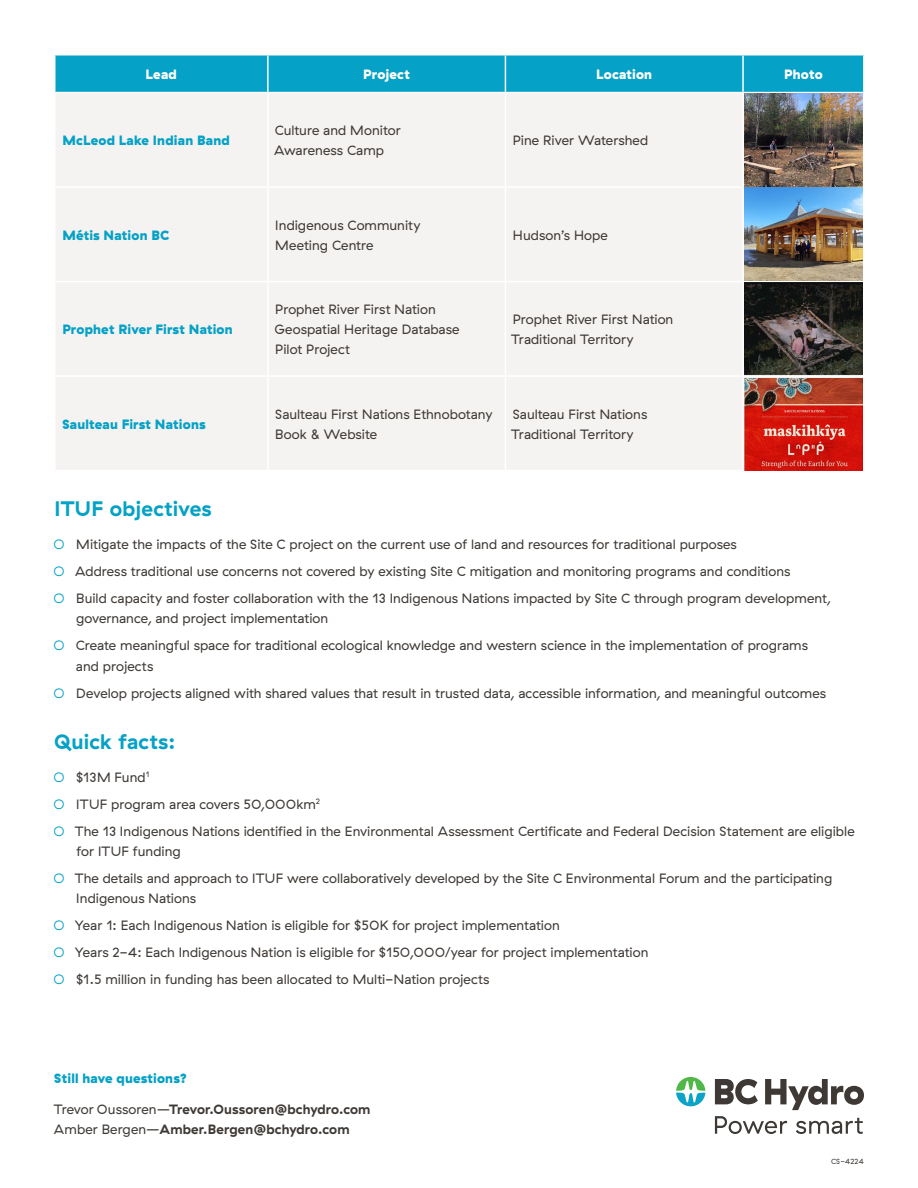
<style>
.page{position:relative;width:918px;height:1188px;background:#fff}
.page>*{position:absolute;margin:0;border:0;box-sizing:border-box;transform-origin:0 0}
.t1{font:700 21px "GT Haptik";letter-spacing:.01em;color:#05a1c6}
.t2{font:13.5px/20.2px "GT Haptik";letter-spacing:.005em;color:#3e3935}
.t3{font:900 13.5px "GT Haptik";letter-spacing:.01em;color:#05a1c6}
.t4{font:700 13.5px/20.2px "GT Haptik";letter-spacing:.01em;color:#3e3935}
.t5{font:900 13.5px "GT Haptik";letter-spacing:.01em;color:#fff}
.t6{font:7.5px "GT Haptik";letter-spacing:.02em;color:#3e3935}
.s1{color:#05a1c6}
.s2{font-weight:400}
</style>
<div class="page">
<svg style="left:676px;top:1077px;width:29px;height:29px"></svg>
<svg style="left:715px;top:1079px;width:43px;height:25px"></svg>
<svg style="left:765px;top:1079px;width:99px;height:31px"></svg>
<svg style="left:715px;top:1116px;width:72px;height:18px"></svg>
<svg style="left:796px;top:1118px;width:67px;height:16px"></svg>
<div style="left:56px;top:56px;width:807px;height:36px;background:#05a1c6"></div>
<div style="left:56px;top:94px;width:807px;height:376px;background:#f5f3f1"></div>
<hr style="left:267px;top:55px;width:2px;height:37px;background:#fff">
<hr style="left:505px;top:55px;width:1px;height:37px;background:#fff">
<hr style="left:742px;top:55px;width:2px;height:37px;background:#fff">
<hr style="left:267px;top:93px;width:2px;height:93px;background:#fff">
<hr style="left:505px;top:93px;width:1px;height:93px;background:#fff">
<hr style="left:742px;top:93px;width:2px;height:93px;background:#fff">
<hr style="left:54px;top:186px;width:214px;height:2px;background:#fff">
<hr style="left:268px;top:186px;width:237px;height:2px;background:#fff">
<hr style="left:267px;top:188px;width:2px;height:93px;background:#fff">
<hr style="left:505px;top:186px;width:238px;height:2px;background:#fff">
<hr style="left:505px;top:188px;width:1px;height:93px;background:#fff">
<hr style="left:743px;top:186px;width:122px;height:2px;background:#fff">
<hr style="left:742px;top:188px;width:2px;height:93px;background:#fff">
<hr style="left:54px;top:281px;width:214px;height:1px;background:#fff">
<hr style="left:268px;top:281px;width:237px;height:1px;background:#fff">
<hr style="left:267px;top:282px;width:2px;height:93px;background:#fff">
<hr style="left:505px;top:281px;width:238px;height:1px;background:#fff">
<hr style="left:505px;top:282px;width:1px;height:93px;background:#fff">
<hr style="left:743px;top:281px;width:122px;height:1px;background:#fff">
<hr style="left:742px;top:282px;width:2px;height:93px;background:#fff">
<hr style="left:54px;top:375px;width:214px;height:2px;background:#fff">
<hr style="left:268px;top:375px;width:237px;height:2px;background:#fff">
<hr style="left:267px;top:377px;width:2px;height:93px;background:#fff">
<hr style="left:505px;top:375px;width:238px;height:2px;background:#fff">
<hr style="left:505px;top:377px;width:1px;height:93px;background:#fff">
<hr style="left:743px;top:375px;width:122px;height:2px;background:#fff">
<hr style="left:742px;top:377px;width:2px;height:93px;background:#fff">
<img style="left:744px;top:93px;width:119px;height:93px">
<img style="left:744px;top:188px;width:119px;height:187px">
<img style="left:744px;top:378px;width:119px;height:93px">
<p class="t5" style="left:146px;top:66px;width:33px">Lead</p>
<p class="t5" style="left:363px;top:66px;width:48px">Project</p>
<p class="t5" style="left:596px;top:66px;width:57px">Location</p>
<p class="t5" style="left:784px;top:66px;width:40px">Photo</p>
<p class="t3" style="left:62px;top:132px;width:169px">McLeod Lake Indian Band</p>
<p class="t2" style="left:274px;top:120px;width:128px">Culture and Monitor<br>Awareness Camp</p>
<p class="t2" style="left:513px;top:131px;width:137px">Pine River Watershed</p>
<p class="t3" style="left:62px;top:226px;width:108px">Métis Nation BC</p>
<p class="t2" style="left:275px;top:215px;width:147px">Indigenous Community<br>Meeting Centre</p>
<p class="t2" style="left:513px;top:225px;width:97px">Hudson’s Hope</p>
<p class="t3" style="left:62px;top:321px;width:172px">Prophet River First Nation</p>
<p class="t2" style="left:275px;top:299px;width:186px">Prophet River First Nation<br>Geospatial Heritage Database<br>Pilot Project</p>
<p class="t2" style="left:511px;top:309px;width:164px">Prophet River First Nation<br>Traditional Territory</p>
<p class="t3" style="left:62px;top:415px;width:145px">Saulteau First Nations</p>
<p class="t2" style="left:275px;top:404px;width:219px">Saulteau First Nations Ethnobotany<br>Book &amp; Website</p>
<p class="t2" style="left:511px;top:404px;width:138px">Saulteau First Nations<br>Traditional Territory</p>
<h1 class="t1" style="left:54px;top:496px;width:159px">ITUF objectives</h1>
<p class="t2" style="left:54px;top:535px;width:685px"><span class="s1">○</span> Mitigate the impacts of the Site C project on the current use of land and resources for traditional purposes</p>
<p class="t2" style="left:54px;top:562px;width:738px"><span class="s1">○</span> Address traditional use concerns not covered by existing Site C mitigation and monitoring programs and conditions</p>
<p class="t2" style="left:76px;top:589px;width:756px;text-indent:-22px"><span class="s1">○</span> Build capacity and foster collaboration with the 13 Indigenous Nations impacted by Site C through program development, governance, and project implementation</p>
<p class="t2" style="left:76px;top:636px;width:734px;text-indent:-22px"><span class="s1">○</span> Create meaningful space for traditional ecological knowledge and western science in the implementation of programs and projects</p>
<p class="t2" style="left:54px;top:683px;width:774px"><span class="s1">○</span> Develop projects aligned with shared values that result in trusted data, accessible information, and meaningful outcomes</p>
<h1 class="t1" style="left:54px;top:728px;width:123px">Quick facts:</h1>
<p class="t2" style="left:54px;top:767px;width:97px"><span class="s1">○</span> $13M Fund<sup>1</sup></p>
<p class="t2" style="left:54px;top:794px;width:268px"><span class="s1">○</span> ITUF program area covers 50,000km<sup>2</sup></p>
<p class="t2" style="left:76px;top:821px;width:780px;text-indent:-23px"><span class="s1">○</span> The 13 Indigenous Nations identified in the Environmental Assessment Certificate and Federal Decision Statement are eligible for ITUF funding</p>
<p class="t2" style="left:76px;top:868px;width:757px;text-indent:-23px"><span class="s1">○</span> The details and approach to ITUF were collaboratively developed by the Site C Environmental Forum and the participating<br>Indigenous Nations</p>
<p class="t2" style="left:54px;top:915px;width:508px"><span class="s1">○</span> Year 1: Each Indigenous Nation is eligible for $50K for project implementation</p>
<p class="t2" style="left:54px;top:942px;width:596px"><span class="s1">○</span> Years 2-4: Each Indigenous Nation is eligible for $150,000/year for project implementation</p>
<p class="t2" style="left:54px;top:969px;width:437px"><span class="s1">○</span> $1.5 million in funding has been allocated to Multi-Nation projects</p>
<p class="t3" style="left:54px;top:1070px;width:135px">Still have questions?</p>
<p class="t4" style="left:54px;top:1099px;width:318px"><span class="s2">Trevor Oussoren—</span>Trevor.Oussoren@bchydro.com<br><span class="s2">Amber Bergen—</span>Amber.Bergen@bchydro.com</p>
<p class="t6" style="left:831px;top:1157px;width:34px">CS-4224</p>
</div>
